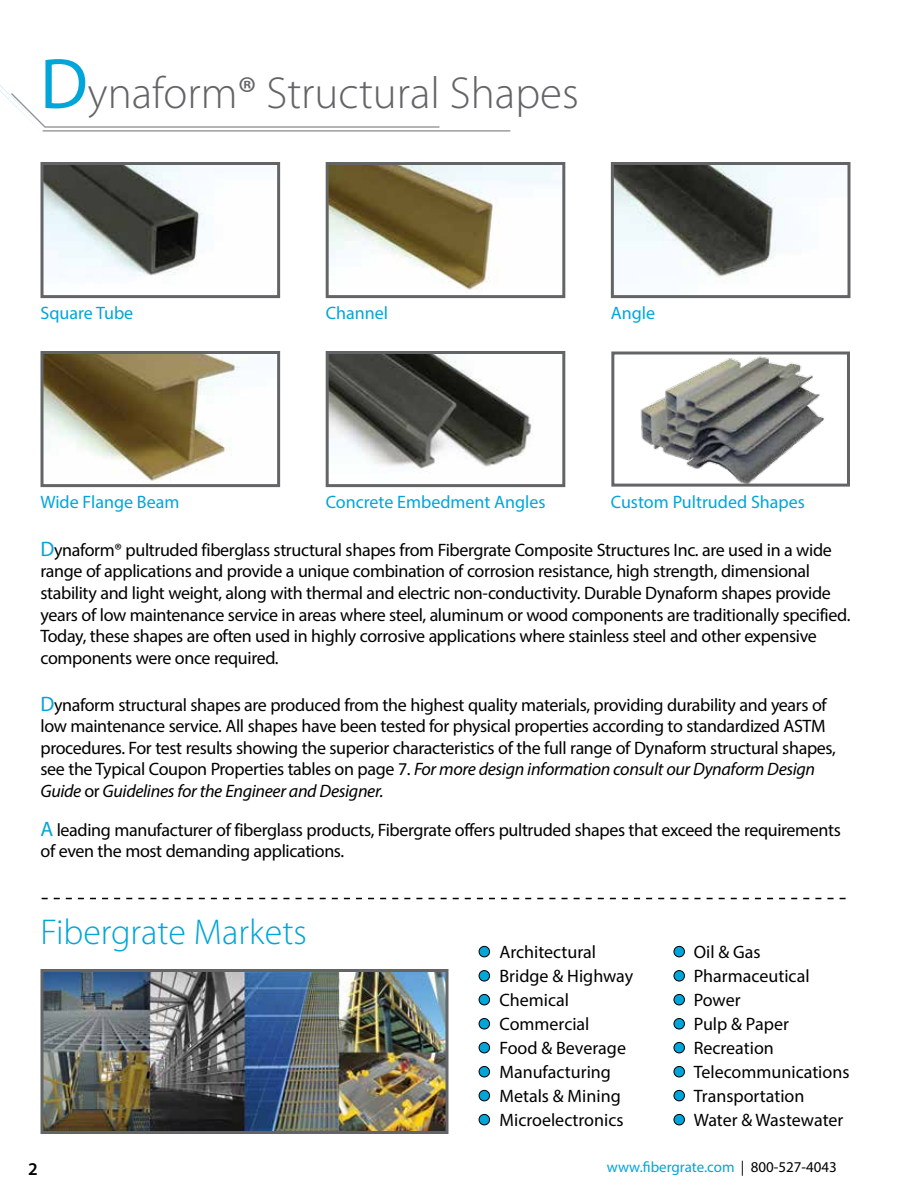
<style>
.page{position:relative;width:918px;height:1188px;background:#fff}
.page>*{position:absolute;margin:0;border:0;box-sizing:border-box;transform-origin:0 0}
.t1{font:300 45px "Myriad Pro";color:#636466}
.t2{font:300 36px "Myriad Pro";color:#00a5d9}
.t3{font:18px/21.6px "Myriad Pro";letter-spacing:-.02em;color:#000}
.t4{font:18px/24px "Myriad Pro";color:#000}
.t5{font:18px "Myriad Pro";color:#00a5d9}
.t6{font:600 18px "Myriad Pro";color:#000}
.t7{font:15px "Myriad Pro";color:#00a5d9}
.s1{font-weight:400;font-size:72px;color:#00a5d9}
.s2{font-weight:400}
.s3{font-size:21px;color:#00a5d9}
.s4{font-style:italic}
.s5{color:#000}
</style>
<div class="page">
<div style="left:479px;top:946px;width:11px;height:11px;background:#00a5d9;border-radius:50%"></div>
<div style="left:479px;top:946px;width:11px;height:11px;border:1px solid #000;border-radius:50%"></div>
<div style="left:479px;top:971px;width:11px;height:10px;background:#00a5d9;border-radius:50%"></div>
<div style="left:479px;top:970px;width:11px;height:11px;border:1px solid #000;border-radius:50%"></div>
<div style="left:479px;top:994px;width:11px;height:11px;background:#00a5d9;border-radius:50%"></div>
<div style="left:479px;top:994px;width:11px;height:11px;border:1px solid #000;border-radius:50%"></div>
<div style="left:479px;top:1019px;width:11px;height:10px;background:#00a5d9;border-radius:50%"></div>
<div style="left:479px;top:1018px;width:11px;height:11px;border:1px solid #000;border-radius:50%"></div>
<div style="left:479px;top:1042px;width:11px;height:11px;background:#00a5d9;border-radius:50%"></div>
<div style="left:479px;top:1042px;width:11px;height:11px;border:1px solid #000;border-radius:50%"></div>
<div style="left:479px;top:1066px;width:11px;height:11px;background:#00a5d9;border-radius:50%"></div>
<div style="left:479px;top:1066px;width:11px;height:11px;border:1px solid #000;border-radius:50%"></div>
<div style="left:479px;top:1090px;width:11px;height:11px;background:#00a5d9;border-radius:50%"></div>
<div style="left:479px;top:1090px;width:11px;height:11px;border:1px solid #000;border-radius:50%"></div>
<div style="left:479px;top:1114px;width:11px;height:11px;background:#00a5d9;border-radius:50%"></div>
<div style="left:479px;top:1114px;width:11px;height:11px;border:1px solid #000;border-radius:50%"></div>
<div style="left:674px;top:946px;width:10px;height:11px;background:#00a5d9;border-radius:50%"></div>
<div style="left:674px;top:946px;width:11px;height:11px;border:1px solid #000;border-radius:50%"></div>
<div style="left:674px;top:971px;width:10px;height:10px;background:#00a5d9;border-radius:50%"></div>
<div style="left:674px;top:970px;width:11px;height:11px;border:1px solid #000;border-radius:50%"></div>
<div style="left:674px;top:994px;width:10px;height:11px;background:#00a5d9;border-radius:50%"></div>
<div style="left:674px;top:994px;width:11px;height:11px;border:1px solid #000;border-radius:50%"></div>
<div style="left:674px;top:1019px;width:10px;height:10px;background:#00a5d9;border-radius:50%"></div>
<div style="left:674px;top:1018px;width:11px;height:11px;border:1px solid #000;border-radius:50%"></div>
<div style="left:674px;top:1042px;width:10px;height:11px;background:#00a5d9;border-radius:50%"></div>
<div style="left:674px;top:1042px;width:11px;height:11px;border:1px solid #000;border-radius:50%"></div>
<div style="left:674px;top:1066px;width:10px;height:11px;background:#00a5d9;border-radius:50%"></div>
<div style="left:674px;top:1066px;width:11px;height:11px;border:1px solid #000;border-radius:50%"></div>
<div style="left:674px;top:1090px;width:10px;height:11px;background:#00a5d9;border-radius:50%"></div>
<div style="left:674px;top:1090px;width:11px;height:11px;border:1px solid #000;border-radius:50%"></div>
<div style="left:674px;top:1114px;width:10px;height:11px;background:#00a5d9;border-radius:50%"></div>
<div style="left:674px;top:1114px;width:11px;height:11px;border:1px solid #000;border-radius:50%"></div>
<img style="left:44px;top:973px;width:400px;height:157px">
<div style="left:40px;top:969px;width:408px;height:165px;border:3px solid #636466"></div>
<img style="left:44px;top:166px;width:161px;height:110px">
<div style="left:40px;top:162px;width:240px;height:136px;border:3px solid #636466"></div>
<img style="left:615px;top:166px;width:169px;height:111px">
<div style="left:611px;top:162px;width:239px;height:136px;border:3px solid #636466"></div>
<img style="left:330px;top:166px;width:231px;height:124px">
<div style="left:326px;top:162px;width:239px;height:136px;border:3px solid #636466"></div>
<img style="left:44px;top:355px;width:197px;height:126px">
<div style="left:40px;top:351px;width:240px;height:136px;border:3px solid #636466"></div>
<img style="left:330px;top:355px;width:202px;height:117px">
<div style="left:326px;top:351px;width:239px;height:136px;border:3px solid #636466"></div>
<img style="left:640px;top:356px;width:184px;height:127px">
<div style="left:611px;top:352px;width:239px;height:135px;border:3px solid #636466"></div>
<svg style="left:42px;top:898px;width:804px;height:1px"></svg>
<hr style="left:43px;top:130px;width:467px;height:2px;background:#949495">
<hr style="left:45px;top:126px;width:394px;height:2px;background:#949495">
<svg style="left:0;top:85px;width:49px;height:47px"></svg>
<h1 class="t1" style="left:40px;top:66px;width:540px"><span class="s1">D</span>ynaform<span class="s2">®</span> Structural Shapes</h1>
<p class="t5" style="left:40px;top:302px;width:94px">Square Tube</p>
<p class="t5" style="left:40px;top:490px;width:140px">Wide Flange Beam</p>
<p class="t5" style="left:326px;top:302px;width:64px">Channel</p>
<p class="t5" style="left:611px;top:302px;width:46px">Angle</p>
<p class="t5" style="left:326px;top:490px;width:221px">Concrete Embedment Angles</p>
<p class="t5" style="left:611px;top:490px;width:196px">Custom Pultruded Shapes</p>
<p class="t3" style="left:40px;top:539px;width:811px"><span class="s3">D</span>ynaform® pultruded fiberglass structural shapes from Fibergrate Composite Structures Inc. are used in a wide range of applications and provide a unique combination of corrosion resistance, high strength, dimensional stability and light weight, along with thermal and electric non-conductivity. Durable Dynaform shapes provide years of low maintenance service in areas where steel, aluminum or wood components are traditionally specified.<br>Today, these shapes are often used in highly corrosive applications where stainless steel and other expensive components were once required.</p>
<p class="t3" style="left:40px;top:693px;width:797px"><span class="s3">D</span>ynaform structural shapes are produced from the highest quality materials, providing durability and years of low maintenance service. All shapes have been tested for physical properties according to standardized ASTM procedures. For test results showing the superior characteristics of the full range of Dynaform structural shapes, see the Typical Coupon Properties tables on page 7. <span class="s4">For more design information consult our Dynaform Design Guide</span> or <span class="s4">Guidelines for the Engineer and Designer.</span></p>
<p class="t3" style="left:40px;top:819px;width:802px"><span class="s3">A</span> leading manufacturer of fiberglass products, Fibergrate offers pultruded shapes that exceed the requirements of even the most demanding applications.</p>
<h2 class="t2" style="left:40px;top:911px;width:268px">Fibergrate Markets</h2>
<p class="t4" style="left:500px;top:940px;width:135px">Architectural<br>Bridge &amp; Highway<br>Chemical<br>Commercial<br>Food &amp; Beverage<br>Manufacturing<br>Metals &amp; Mining<br>Microelectronics</p>
<p class="t4" style="left:694px;top:939px;width:157px">Oil &amp; Gas<br>Pharmaceutical<br>Power<br>Pulp &amp; Paper<br>Recreation<br>Telecommunications<br>Transportation<br>Water &amp; Wastewater</p>
<p class="t6" style="left:28px;top:1157px;width:11px">2</p>
<p class="t7" style="left:607px;top:1158px;width:232px">www.fibergrate.com <span class="s5">| 800-527-4043</span></p>
</div>
